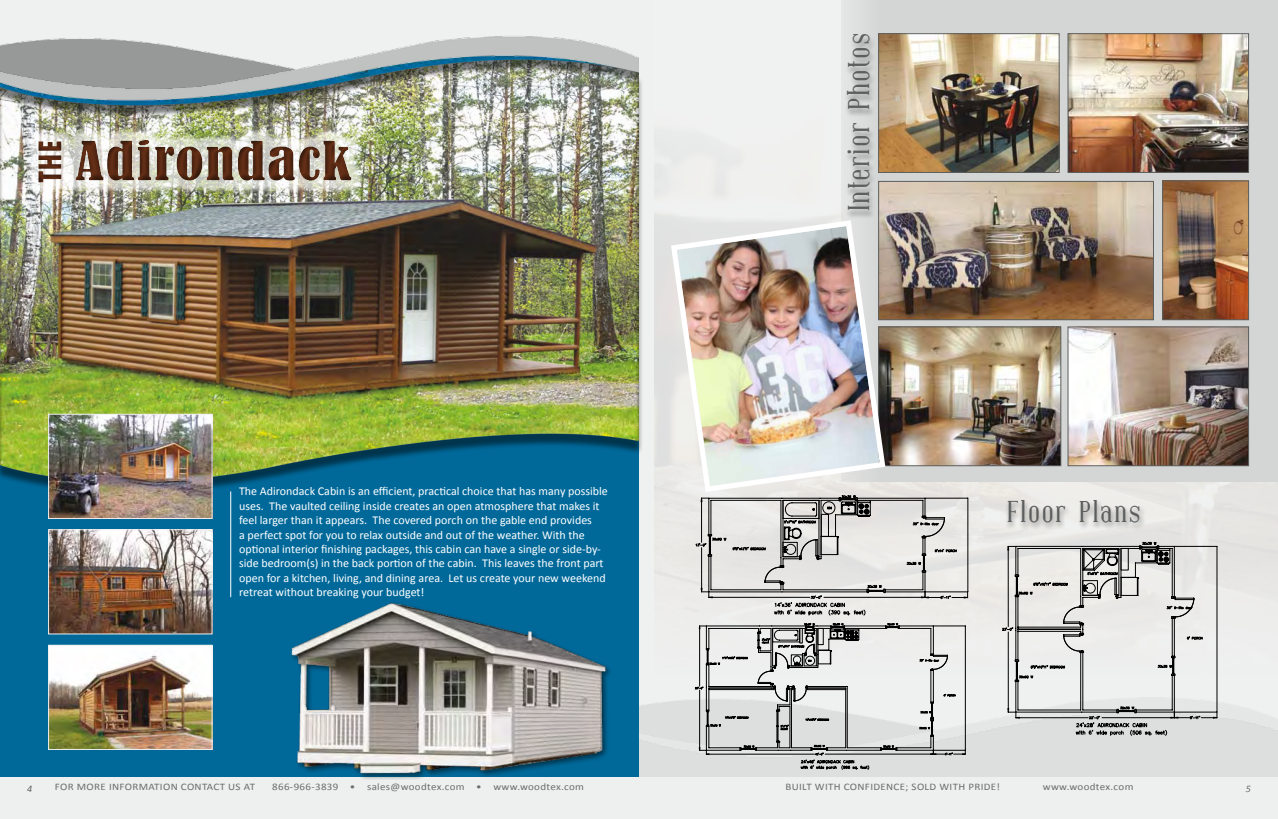
<style>
.page{position:relative;width:1278px;height:819px;background:#fff}
.page>*{position:absolute;margin:0;border:0;box-sizing:border-box;transform-origin:0 0}
.t1{font:condensed 50px "Bernard";letter-spacing:.025em;color:#663017;scale:1.2 1}
.t2{font:800 condensed 35px "Tw Cen";color:#663017;scale:.9 1}
.t3{font:30px "Covington Exp";letter-spacing:.05em;color:#5d5f5f;scale:.73 1}
.t4{font:12px/14.4px "Calibri";color:#fff}
.t5{font:10px "Calibri";letter-spacing:.03em;color:#6b6d6d;scale:1.1 1}
.t6{font:italic 10px "Calibri";color:#5d5f5f}
.t7{font:italic 10px "Calibri";color:#6b6d6d}
</style>
<div class="page">
<div style="left:0;top:0;width:639px;height:819px;background:#eff0f0"></div>
<img style="left:15px;top:36px;width:578px;height:7px">
<div style="left:639px;top:678px;width:639px;height:20px;background:#eff0f0"></div>
<div style="left:639px;top:705px;width:639px;height:72px;background:#dddede"></div>
<img style="left:0;top:43px;width:639px;height:16px">
<div style="left:0;top:116px;width:639px;height:703px;background:#00699a"></div>
<div style="left:0;top:63px;width:643px;height:432px;background:#000;opacity:.5"></div>
<div style="left:0;top:59px;width:639px;height:425px;background:#000;opacity:.5"></div>
<img style="left:50px;top:416px;width:160px;height:101px">
<div style="left:48px;top:414px;width:164px;height:105px;border:1px solid #eeefef"></div>
<img style="left:50px;top:532px;width:160px;height:100px">
<div style="left:48px;top:530px;width:164px;height:104px;border:1px solid #eeefef"></div>
<img style="left:50px;top:647px;width:160px;height:101px">
<div style="left:48px;top:645px;width:164px;height:105px;border:1px solid #eeefef"></div>
<div style="left:62px;top:126px;width:301px;height:67px;background:#fff;opacity:.65"></div>
<div style="left:69px;top:132px;width:289px;height:57px;background:#000;opacity:.5"></div>
<div style="left:25px;top:129px;width:49px;height:67px;background:#fff;opacity:.65"></div>
<div style="left:30px;top:135px;width:40px;height:54px;background:#000;opacity:.5"></div>
<hr style="left:230px;top:491px;width:1px;height:106px;background:#fff">
<div style="left:639px;top:777px;width:639px;height:42px;background:#eeefef"></div>
<div style="left:0;top:777px;width:639px;height:42px;background:#eeefef"></div>
<div style="left:841px;top:0;width:437px;height:481px;background:#d4d6d6"></div>
<img style="left:880px;top:183px;width:272px;height:135px">
<div style="left:878px;top:181px;width:276px;height:139px;border:1px solid #5d5f5f"></div>
<img style="left:1070px;top:35px;width:177px;height:136px">
<div style="left:1068px;top:33px;width:181px;height:140px;border:1px solid #5d5f5f"></div>
<img style="left:888px;top:329px;width:171px;height:135px">
<div style="left:878px;top:327px;width:183px;height:139px;border:1px solid #5d5f5f"></div>
<img style="left:1070px;top:329px;width:177px;height:135px">
<div style="left:1068px;top:327px;width:181px;height:139px;border:1px solid #5d5f5f"></div>
<img style="left:1164px;top:183px;width:83px;height:135px">
<div style="left:1162px;top:181px;width:87px;height:139px;border:1px solid #5d5f5f"></div>
<img style="left:880px;top:35px;width:177px;height:136px">
<div style="left:878px;top:33px;width:181px;height:140px;border:1px solid #5d5f5f"></div>
<img style="left:291px;top:602px;width:319px;height:178px">
<img style="left:668px;top:217px;width:220px;height:278px">
<svg style="left:696px;top:495px;width:272px;height:121px;background:#d1d0ce"></svg>
<hr style="left:1217px;top:546px;width:1px;height:166px;background:#000">
<svg style="left:1002px;top:541px;width:215px;height:195px;background:#cdcdcc"></svg>
<svg style="left:695px;top:622px;width:271px;height:148px"></svg>
<div style="left:843px;top:33px;width:33px;height:186px;background:#000;opacity:.4"></div>
<div style="left:1004px;top:499px;width:142px;height:32px;background:#000;opacity:.4"></div>
<h2 class="t2" style="left:30px;top:183px;width:49px;rotate:-90deg">THE</h2>
<h1 class="t1" style="left:75px;top:132px;width:232px">Adirondack</h1>
<p class="t4" style="left:239px;top:484px;width:370px">The Adirondack Cabin is an efficient, practical choice that has many possible uses. The vaulted ceiling inside creates an open atmosphere that makes it feel larger than it appears. The covered porch on the gable end provides<br>a perfect spot for you to relax outside and out of the weather. With the optional interior finishing packages, this cabin can have a single or side-by&shy;side bedroom(s) in the back portion of the cabin. This leaves the front part open for a kitchen, living, and dining area. Let us create your new weekend retreat without breaking your budget!</p>
<h3 class="t3" style="left:843px;top:211px;width:246px;rotate:-90deg">Interior Photos</h3>
<h3 class="t3" style="left:1007px;top:496px;width:186px">Floor Plans</h3>
<p class="t6" style="left:27px;top:782px;width:7px">4</p>
<p class="t5" style="left:55px;top:780px;width:184px">FOR MORE INFORMATION CONTACT US AT</p>
<p class="t5" style="left:272px;top:780px;width:285px">866-966-3839 • sales@woodtex.com • www.woodtex.com</p>
<p class="t5" style="left:785px;top:780px;width:197px">BUILT WITH CONFIDENCE; SOLD WITH PRIDE!</p>
<p class="t5" style="left:1043px;top:780px;width:84px">www.woodtex.com</p>
<p class="t7" style="left:1246px;top:782px;width:7px">5</p>
</div>
